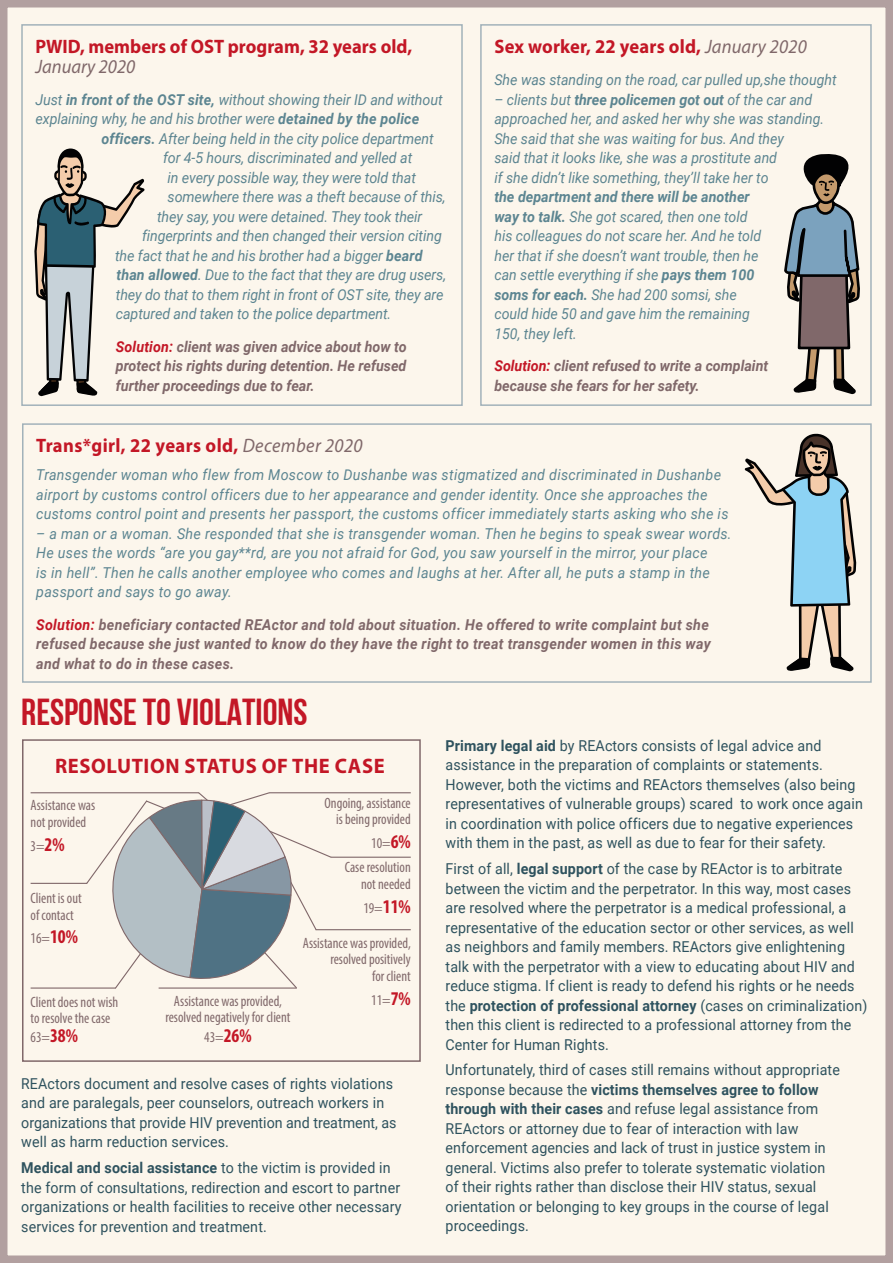
<style>
.page{position:relative;width:893px;height:1263px;background:#fff}
.page>*{position:absolute;margin:0;border:0;box-sizing:border-box;transform-origin:0 0}
.t1{font:37.5px "Bebas Neue Cyrillic";color:#c31726}
.t2{font:700 21px "Myriad Pro";letter-spacing:.03em;color:#c31726}
.t3{font:700 19.5px "Myriad Pro";color:#c31726;scale:.95 1}
.t4{font:700 19.5px "Myriad Pro";letter-spacing:.02em;color:#c31726;scale:.95 1}
.t5{font:italic 19.5px "Myriad Pro";color:#80686a;scale:.95 1}
.t6{font:15px/19.5px "Roboto";letter-spacing:.01em;color:#2e525e;scale:.95 1}
.t7{font:italic 15px/19.5px "Roboto";letter-spacing:.02em;color:#5c8591;scale:.95 1}
.t8{font:italic 15px "Roboto";color:#5c8591;scale:.95 1}
.t9{font:italic 15px/19.5px "Roboto";color:#5c8591;scale:.94 1}
.t10{font:italic 700 15px/19.5px "Roboto";letter-spacing:.02em;color:#80686a;text-align:justify;scale:.95 1}
.t11{font:condensed 15px/16.5px "Myriad Pro";color:#80686a;scale:.95 1}
.t12{font:15px/19.5px "Roboto";letter-spacing:.01em;color:#2e525e;scale:.93 1}
.t13{font:italic 700 15px/19.5px "Roboto";color:#80686a;scale:.95 1}
.s1{font-weight:700}
.s2{color:#c31726}
.s3{font-weight:400;font-style:italic;color:#80686a}
.s4{font-weight:700;font-size:19.5px;color:#c31726}
</style>
<div class="page">
<div style="left:0;top:0;width:893px;height:1263px;background:#fcf6ec;border:8px solid #b2a0a0"></div>
<hr style="left:0;top:0;width:893px;height:4px;background:#b2a0a0">
<hr style="left:0;top:1259px;width:893px;height:4px;background:#b2a0a0">
<div style="left:0;top:0;width:5px;height:1263px;background:#b2a0a0"></div>
<div style="left:888px;top:0;width:5px;height:1263px;background:#b2a0a0"></div>
<div style="left:22px;top:739px;width:399px;height:323px;border:2px solid #80686a"></div>
<div style="left:21px;top:24px;width:442px;height:382px;border:2px solid #a2b2ba"></div>
<div style="left:480px;top:24px;width:392px;height:382px;border:2px solid #a2b2ba"></div>
<svg style="left:34px;top:148px;width:111px;height:248px"></svg>
<div style="left:22px;top:423px;width:850px;height:260px;border:2px solid #a2b2ba"></div>
<svg style="left:744px;top:433px;width:113px;height:239px"></svg>
<svg style="left:675px;top:4px;width:186px;height:269px"></svg>
<svg style="left:785px;top:147px;width:76px;height:247px"></svg>
<hr style="left:269px;top:792px;width:142px;height:1px;background:#80686a">
<hr style="left:331px;top:857px;width:80px;height:1px;background:#80686a">
<hr style="left:316px;top:929px;width:95px;height:1px;background:#80686a">
<hr style="left:31px;top:987px;width:85px;height:2px;background:#80686a">
<hr style="left:31px;top:792px;width:168px;height:1px;background:#80686a">
<hr style="left:31px;top:883px;width:56px;height:1px;background:#80686a">
<svg style="left:85px;top:792px;width:247px;height:197px"></svg>
<h3 class="t3" style="left:36px;top:34px;width:398px">PWID, members of OST program, 32 years old,</h3>
<h3 class="t5" style="left:36px;top:54px;width:107px">January 2020</h3>
<p class="t8" style="left:36px;top:89px;width:430px">Just <span class="s1">in front of the OST site,</span> without showing their ID and without</p>
<p class="t8" style="left:36px;top:108px;width:405px">explaining why, he and his brother were <span class="s1">detained by the police</span></p>
<p class="t8" style="left:102px;top:128px;width:351px"><span class="s1">officers.</span> After being held in the city police department</p>
<p class="t8" style="left:163px;top:147px;width:264px">for 4-5 hours, discriminated and yelled at</p>
<p class="t8" style="left:168px;top:167px;width:263px">in every possible way, they were told that</p>
<p class="t8" style="left:168px;top:186px;width:294px">somewhere there was a theft because of this,</p>
<p class="t8" style="left:157px;top:206px;width:281px">they say, you were detained. They took their</p>
<p class="t8" style="left:142px;top:225px;width:317px">fingerprints and then changed their version citing</p>
<p class="t8" style="left:115px;top:245px;width:325px">the fact that he and his brother had a bigger <span class="s1">beard</span></p>
<p class="t8" style="left:117px;top:264px;width:349px"><span class="s1">than allowed</span>. Due to the fact that they are drug users,</p>
<p class="t8" style="left:116px;top:284px;width:346px">they do that to them right in front of OST site, they are</p>
<p class="t8" style="left:116px;top:303px;width:291px">captured and taken to the police department.</p>
<p class="t10" style="left:116px;top:336px;width:308px"><span class="s2">Solution:</span> client was given advice about how to protect his rights during detention. He refused further proceedings due to fear.</p>
<h3 class="t3" style="left:494px;top:34px;width:330px">Sex worker, 22 years old, <span class="s3">January 2020</span></h3>
<p class="t9" style="left:494px;top:70px;width:366px">She was standing on the road, car pulled up,she thought</p>
<p class="t9" style="left:494px;top:89px;width:352px">– clients but <span class="s1">three policemen got out</span> of the car and approached her, and asked her why she was standing.<br>She said that she was waiting for bus. And they<br>said that it looks like, she was a prostitute and<br>if she didn’t like something, they’ll take her to</p>
<p class="t9" style="left:494px;top:187px;width:285px"><span class="s1">the department and there will be another way to talk.</span> She got scared, then one told his colleagues do not scare her. And he told her that if she doesn’t want trouble, then he can settle everything if she <span class="s1">pays them 100 soms for each.</span> She had 200 somsi, she could hide 50 and gave him the remaining 150, they left.</p>
<p class="t13" style="left:494px;top:355px;width:290px"><span class="s2">Solution:</span> client refused to write a complaint because she fears for her safety.</p>
<h3 class="t4" style="left:36px;top:433px;width:345px">Trans*girl, 22 years old, <span class="s3">December 2020</span></h3>
<p class="t7" style="left:36px;top:465px;width:730px">Transgender woman who flew from Moscow to Dushanbe was stigmatized and discriminated in Dushanbe airport by customs control officers due to her appearance and gender identity. Once she approaches the customs control point and presents her passport, the customs officer immediately starts asking who she is</p>
<p class="t7" style="left:36px;top:523px;width:733px">– a man or a woman. She responded that she is transgender woman. Then he begins to speak swear words.<br>He uses the words “are you gay**rd, are you not afraid for God, you saw yourself in the mirror, your place<br>is in hell”. Then he calls another employee who comes and laughs at her. After all, he puts a stamp in the passport and says to go away.</p>
<p class="t10" style="left:36px;top:614px;width:712px;text-align:left"><span class="s2">Solution:</span> beneficiary contacted REActor and told about situation. He offered to write complaint but she refused because she just wanted to know do they have the right to treat transgender women in this way and what to do in these cases.</p>
<h1 class="t1" style="left:21px;top:691px;width:288px">RESPONSE TO VIOLATIONS</h1>
<h2 class="t2" style="left:55px;top:752px;width:331px">RESOLUTION STATUS OF THE CASE</h2>
<p class="t11" style="left:31px;top:797px;width:70px">Assistance was not provided</p>
<p class="t11" style="left:31px;top:837px;width:37px">3=<span class="s4">2%</span></p>
<p class="t11" style="left:324px;top:794px;width:92px;text-align:right">Ongoing, assistance is being provided</p>
<p class="t11" style="left:371px;top:834px;width:43px">10=<span class="s4">6%</span></p>
<p class="t11" style="left:31px;top:890px;width:55px">Client is out of contact</p>
<p class="t11" style="left:31px;top:930px;width:51px">16=<span class="s4">10%</span></p>
<p class="t11" style="left:31px;top:993px;width:94px">Client does not wish to resolve the case</p>
<p class="t11" style="left:31px;top:1029px;width:51px">63=<span class="s4">38%</span></p>
<p class="t11" style="left:165px;top:992px;width:133px;text-align:center">Assistance was provided, resolved negatively for client</p>
<p class="t11" style="left:204px;top:1028px;width:51px">43=<span class="s4">26%</span></p>
<p class="t11" style="left:345px;top:859px;width:71px;text-align:right">Case resolution not needed</p>
<p class="t11" style="left:363px;top:899px;width:51px">19=<span class="s4">11%</span></p>
<p class="t11" style="left:303px;top:934px;width:115px;text-align:right">Assistance was provided, resolved positively<br>for client</p>
<p class="t11" style="left:371px;top:991px;width:43px">11=<span class="s4">7%</span></p>
<p class="t12" style="left:21px;top:1073px;width:405px">REActors document and resolve cases of rights violations and are paralegals, peer counselors, outreach workers in organizations that provide HIV prevention and treatment, as well as harm reduction services.</p>
<p class="t6" style="left:21px;top:1157px;width:402px"><span class="s1">Medical and social assistance</span> to the victim is provided in the form of consultations, redirection and escort to partner organizations or health facilities to receive other necessary services for prevention and treatment.</p>
<p class="t6" style="left:445px;top:735px;width:441px"><span class="s1">Primary legal aid</span> by REActors consists of legal advice and assistance in the preparation of complaints or statements.<br>However, both the victims and REActors themselves (also being representatives of vulnerable groups) scared to work once again in coordination with police officers due to negative experiences with them in the past, as well as due to fear for their safety.</p>
<p class="t6" style="left:445px;top:858px;width:446px">First of all, <span class="s1">legal support</span> of the case by REActor is to arbitrate between the victim and the perpetrator. In this way, most cases are resolved where the perpetrator is a medical professional, a representative of the education sector or other services, as well as neighbors and family members. REActors give enlightening talk with the perpetrator with a view to educating about HIV and reduce stigma. If client is ready to defend his rights or he needs the <span class="s1">protection of professional attorney</span> (cases on criminalization) then this client is redirected to a professional attorney from the Center for Human Rights.</p>
<p class="t6" style="left:445px;top:1060px;width:417px">Unfortunately, third of cases still remains without appropriate response because the <span class="s1">victims themselves agree to follow through with their cases</span> and refuse legal assistance from REActors or attorney due to fear of interaction with law enforcement agencies and lack of trust in justice system in general. Victims also prefer to tolerate systematic violation of their rights rather than disclose their HIV status, sexual orientation or belonging to key groups in the course of legal proceedings.</p>
</div>
